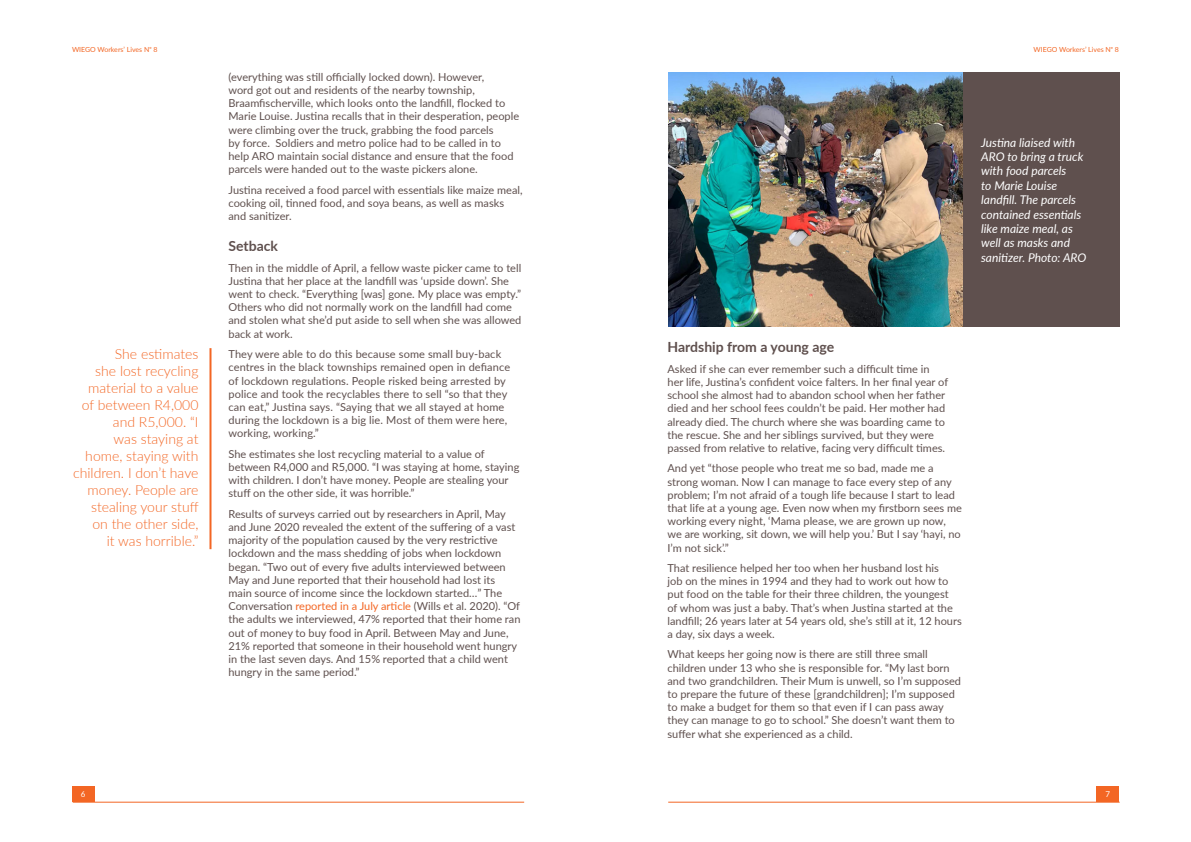
<style>
.page{position:relative;width:1191px;height:842px;background:#fff}
.page>*{position:absolute;margin:0;border:0;box-sizing:border-box;transform-origin:0 0}
.t1{font:300 14px/17px "Lato";color:#f36624;text-align:right}
.t2{font:700 14px "Lato";color:#5f504e}
.t3{font:italic 12px/14.4px "Lato";color:#fff}
.t4{font:11px/13.2px "Lato";color:#5f504e}
.t5{font:8px "Lato";color:#fff}
.t6{font:7px "Lato";color:#f36624}
.s1{color:#f36624}
</style>
<div class="page">
<img style="left:668px;top:72px;width:295px;height:255px">
<div style="left:963px;top:72px;width:156px;height:255px;background:#5f504e"></div>
<hr style="left:209px;top:348px;width:2px;height:201px;background:#f36624">
<hr style="left:73px;top:802px;width:451px;height:1px;background:#f36624">
<hr style="left:668px;top:802px;width:451px;height:1px;background:#f36624">
<div style="left:72px;top:786px;width:22px;height:16px;background:#f36624"></div>
<div style="left:1096px;top:786px;width:23px;height:16px;background:#f36624"></div>
<p class="t6" style="left:72px;top:44px;width:87px">WIEGO Workers’ Lives No 8</p>
<p class="t6" style="left:1033px;top:44px;width:87px">WIEGO Workers’ Lives No 8</p>
<p class="t1" style="left:73px;top:345px;width:127px">She estimates<br>she lost recycling material to a value of between R4,000 and R5,000. “I<br>was staying at<br>home, staying with children. I don’t have money. People are stealing your stuff on the other side,<br>it was horrible.”</p>
<p class="t4" style="left:228px;top:70px;width:292px">(everything was still officially locked down). However,<br>word got out and residents of the nearby township, Braamfischerville, which looks onto the landfill, flocked to Marie Louise. Justina recalls that in their desperation, people were climbing over the truck, grabbing the food parcels<br>by force. Soldiers and metro police had to be called in to help ARO maintain social distance and ensure that the food parcels were handed out to the waste pickers alone.</p>
<p class="t4" style="left:228px;top:183px;width:296px">Justina received a food parcel with essentials like maize meal, cooking oil, tinned food, and soya beans, as well as masks and sanitizer.</p>
<p class="t2" style="left:228px;top:241px;width:51px">Setback</p>
<p class="t4" style="left:228px;top:261px;width:294px">Then in the middle of April, a fellow waste picker came to tell Justina that her place at the landfill was ‘upside down’. She went to check. “Everything [was] gone. My place was empty.” Others who did not normally work on the landfill had come and stolen what she’d put aside to sell when she was allowed back at work.</p>
<p class="t4" style="left:228px;top:347px;width:283px">They were able to do this because some small buy-back centres in the black townships remained open in defiance of lockdown regulations. People risked being arrested by police and took the recyclables there to sell “so that they can eat,” Justina says. “Saying that we all stayed at home during the lockdown is a big lie. Most of them were here, working, working.”</p>
<p class="t4" style="left:228px;top:447px;width:292px">She estimates she lost recycling material to a value of between R4,000 and R5,000. “I was staying at home, staying with children. I don’t have money. People are stealing your stuff on the other side, it was horrible.”</p>
<p class="t4" style="left:228px;top:507px;width:293px">Results of surveys carried out by researchers in April, May and June 2020 revealed the extent of the suffering of a vast majority of the population caused by the very restrictive lockdown and the mass shedding of jobs when lockdown began. “Two out of every five adults interviewed between May and June reported that their household had lost its main source of income since the lockdown started…” The Conversation <span class="s1">reported in a July article</span> (Wills et al. 2020). “Of the adults we interviewed, 47% reported that their home ran out of money to buy food in April. Between May and June, 21% reported that someone in their household went hungry in the last seven days. And 15% reported that a child went hungry in the same period.”</p>
<p class="t3" style="left:981px;top:134px;width:107px">Justina liaised with<br>ARO to bring a truck with food parcels<br>to Marie Louise landfill. The parcels contained essentials like maize meal, as well as masks and sanitizer. Photo: ARO</p>
<p class="t2" style="left:667px;top:337px;width:168px">Hardship from a young age</p>
<p class="t4" style="left:667px;top:362px;width:282px">Asked if she can ever remember such a difficult time in her life, Justina’s confident voice falters. In her final year of school she almost had to abandon school when her father died and her school fees couldn’t be paid. Her mother had already died. The church where she was boarding came to the rescue. She and her siblings survived, but they were passed from relative to relative, facing very difficult times.</p>
<p class="t4" style="left:667px;top:461px;width:296px">And yet “those people who treat me so bad, made me a strong woman. Now I can manage to face every step of any problem; I’m not afraid of a tough life because I start to lead that life at a young age. Even now when my firstborn sees me working every night, ‘Mama please, we are grown up now, we are working, sit down, we will help you.’ But I say ‘hayi, no I’m not sick’.”</p>
<p class="t4" style="left:667px;top:561px;width:296px">That resilience helped her too when her husband lost his<br>job on the mines in 1994 and they had to work out how to put food on the table for their three children, the youngest<br>of whom was just a baby. That’s when Justina started at the landfill; 26 years later at 54 years old, she’s still at it, 12 hours a day, six days a week.</p>
<p class="t4" style="left:667px;top:647px;width:295px">What keeps her going now is there are still three small children under 13 who she is responsible for. “My last born and two grandchildren. Their Mum is unwell, so I’m supposed to prepare the future of these [grandchildren]; I’m supposed to make a budget for them so that even if I can pass away they can manage to go to school.” She doesn’t want them to suffer what she experienced as a child.</p>
<p class="t5" style="left:81px;top:789px;width:6px">6</p>
<p class="t5" style="left:1105px;top:789px;width:6px">7</p>
</div>
